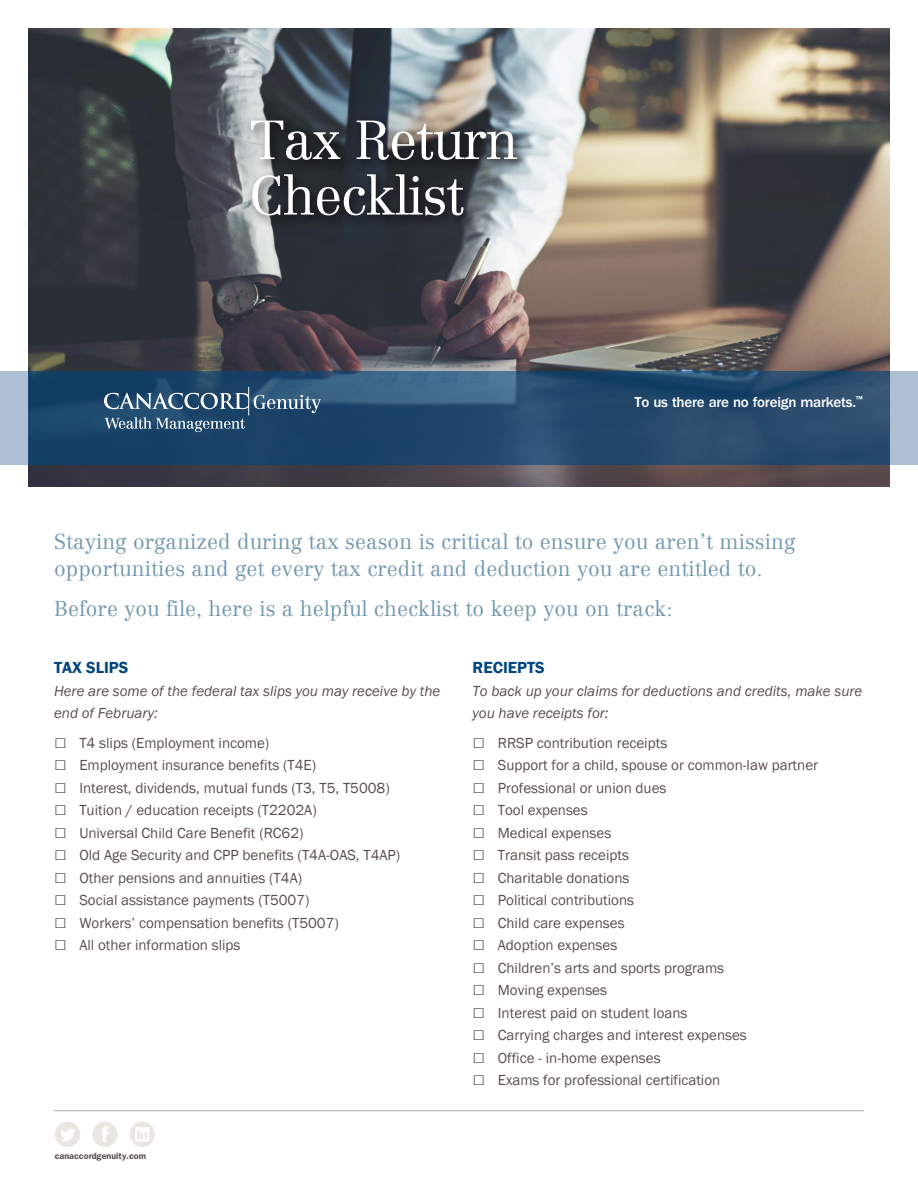
<style>
.page{position:relative;width:918px;height:1188px;background:#fff}
.page>*{position:absolute;margin:0;border:0;box-sizing:border-box;transform-origin:0 0}
.t1{font:300 54px/55.5px "Centennial";letter-spacing:-.025em;color:#fff}
.t2{font:300 21px/27px "Centennial";letter-spacing:.005em;color:#7399b1}
.t3{font:600 16.5px "Franklin Gothic";color:#00467e}
.t4{font:15px "Franklin Gothic";color:#59504b}
.t5{font:italic 15px/22.5px "Franklin Gothic";color:#59504b}
.t6{font:500 15px "ITC Franklin Gothic Std";letter-spacing:-.015em;color:#fff}
.t7{font:600 9px "ITC Franklin Gothic Std";color:#59504b}
.s1{font-size:21px}
</style>
<div class="page">
<img style="left:28px;top:28px;width:862px;height:459px">
<div style="left:890px;top:371px;width:28px;height:94px;background:#aebed3"></div>
<svg style="left:28px;top:371px;width:862px;height:94px;background:#234a6d"></svg>
<div style="left:0;top:371px;width:28px;height:94px;background:#aebed3"></div>
<svg style="left:104px;top:387px;width:217px;height:45px;background:#406381"></svg>
<div style="left:246px;top:115px;width:284px;height:114px;background:#000;opacity:.43"></div>
<svg style="left:92px;top:1122px;width:26px;height:25px"></svg>
<svg style="left:130px;top:1122px;width:25px;height:25px"></svg>
<svg style="left:55px;top:1122px;width:25px;height:25px"></svg>
<hr style="left:54px;top:1110px;width:810px;height:1px;background:#aeb3b8">
<h1 class="t1" style="left:250px;top:112px;width:270px">Tax Return<br>Checklist</h1>
<p class="t6" style="left:635px;top:394px;width:230px">To us there are no foreign markets.<sup>™</sup></p>
<h2 class="t2" style="left:54px;top:528px;width:743px">Staying organized during tax season is critical to ensure you aren’t missing opportunities and get every tax credit and deduction you are entitled to.</h2>
<h2 class="t2" style="left:54px;top:595px;width:620px">Before you file, here is a helpful checklist to keep you on track:</h2>
<p class="t3" style="left:54px;top:658px;width:76px">TAX SLIPS</p>
<p class="t5" style="left:54px;top:680px;width:388px">Here are some of the federal tax slips you may receive by the end of February:</p>
<p class="t4" style="left:54px;top:733px;width:217px"><span class="s1">□</span> T4 slips (Employment income)</p>
<p class="t4" style="left:54px;top:756px;width:264px"><span class="s1">□</span> Employment insurance benefits (T4E)</p>
<p class="t4" style="left:54px;top:778px;width:337px"><span class="s1">□</span> Interest, dividends, mutual funds (T3, T5, T5008)</p>
<p class="t4" style="left:54px;top:801px;width:264px"><span class="s1">□</span> Tuition / education receipts (T2202A)</p>
<p class="t4" style="left:54px;top:823px;width:251px"><span class="s1">□</span> Universal Child Care Benefit (RC62)</p>
<p class="t4" style="left:54px;top:846px;width:348px"><span class="s1">□</span> Old Age Security and CPP benefits (T4A-OAS, T4AP)</p>
<p class="t4" style="left:54px;top:868px;width:250px"><span class="s1">□</span> Other pensions and annuities (T4A)</p>
<p class="t4" style="left:54px;top:891px;width:257px"><span class="s1">□</span> Social assistance payments (T5007)</p>
<p class="t4" style="left:54px;top:913px;width:286px"><span class="s1">□</span> Workers’ compensation benefits (T5007)</p>
<p class="t4" style="left:54px;top:936px;width:188px"><span class="s1">□</span> All other information slips</p>
<p class="t7" style="left:55px;top:1151px;width:93px">canaccordgenuity.com</p>
<p class="t3" style="left:472px;top:658px;width:74px">RECIEPTS</p>
<p class="t5" style="left:472px;top:680px;width:391px">To back up your claims for deductions and credits, make sure you have receipts for:</p>
<p class="t4" style="left:472px;top:733px;width:196px"><span class="s1">□</span> RRSP contribution receipts</p>
<p class="t4" style="left:472px;top:756px;width:347px"><span class="s1">□</span> Support for a child, spouse or common-law partner</p>
<p class="t4" style="left:472px;top:778px;width:196px"><span class="s1">□</span> Professional or union dues</p>
<p class="t4" style="left:472px;top:801px;width:117px"><span class="s1">□</span> Tool expenses</p>
<p class="t4" style="left:472px;top:823px;width:140px"><span class="s1">□</span> Medical expenses</p>
<p class="t4" style="left:472px;top:846px;width:158px"><span class="s1">□</span> Transit pass receipts</p>
<p class="t4" style="left:472px;top:868px;width:158px"><span class="s1">□</span> Charitable donations</p>
<p class="t4" style="left:472px;top:891px;width:163px"><span class="s1">□</span> Political contributions</p>
<p class="t4" style="left:472px;top:913px;width:154px"><span class="s1">□</span> Child care expenses</p>
<p class="t4" style="left:472px;top:936px;width:146px"><span class="s1">□</span> Adoption expenses</p>
<p class="t4" style="left:472px;top:958px;width:253px"><span class="s1">□</span> Children’s arts and sports programs</p>
<p class="t4" style="left:472px;top:981px;width:136px"><span class="s1">□</span> Moving expenses</p>
<p class="t4" style="left:472px;top:1003px;width:216px"><span class="s1">□</span> Interest paid on student loans</p>
<p class="t4" style="left:472px;top:1026px;width:276px"><span class="s1">□</span> Carrying charges and interest expenses</p>
<p class="t4" style="left:472px;top:1048px;width:190px"><span class="s1">□</span> Office - in-home expenses</p>
<p class="t4" style="left:472px;top:1071px;width:249px"><span class="s1">□</span> Exams for professional certification</p>
</div>
